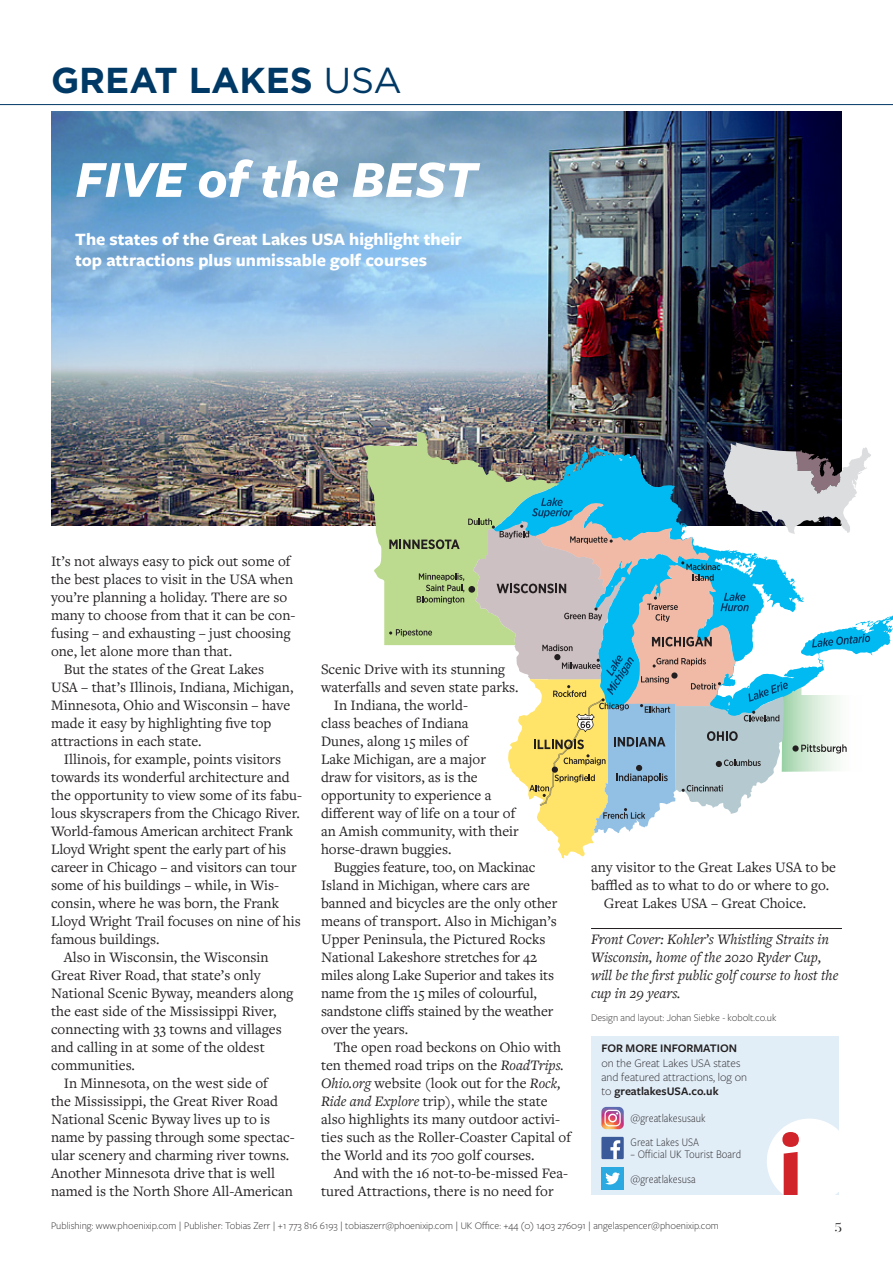
<style>
.page{position:relative;width:893px;height:1263px;background:#fff}
.page>*{position:absolute;margin:0;border:0;box-sizing:border-box;transform-origin:0 0}
.t1{font:700 90.45px "Freight Sans Pro";color:#d1232a}
.t2{font:italic 700 54px "Freight Sans Pro";color:#fff}
.t3{font:700 36px "Gotham HTF";color:#003965}
.t4{font:700 18px/21.6px "Freight Sans Pro";color:#fff}
.t5{font:15px "Freight Text Pro";color:#231f20}
.t6{font:italic 15px/18px "Freight Text Pro";color:#231f20}
.t7{font:13.5px "Revista Stencil";color:#231f20}
.t8{font:300 12px/14.4px "Freight Sans Pro";color:#231f20}
.t9{font:300 12px "Freight Sans Cnd Pro";color:#231f20}
.t10{font:600 12px "Freight Sans Pro";color:#231f20}
.t11{font:300 10.5px "Freight Sans Pro";color:#231f20}
.s1{font-weight:400}
.s2{font-style:italic}
.s3{font-weight:600}
</style>
<div class="page">
<div style="left:591px;top:1036px;width:247px;height:159px;background:#e1edf7"></div>
<svg style="left:601px;top:1107px;width:23px;height:22px"></svg>
<div style="left:601px;top:1167px;width:23px;height:22px;background:#2aaae1"></div>
<svg style="left:605px;top:1172px;width:15px;height:12px"></svg>
<div style="left:601px;top:1137px;width:23px;height:22px;background:#3b5a9a"></div>
<svg style="left:610px;top:1140px;width:10px;height:19px"></svg>
<div style="left:767px;top:1118px;width:85px;height:85px;background:#fff;border-radius:50%"></div>
<img style="left:51px;top:111px;width:791px;height:414px">
<hr style="left:0;top:104px;width:893px;height:1px;background:#003965">
<svg style="left:871px;top:615px;width:22px;height:41px"></svg>
<svg style="left:365px;top:431px;width:506px;height:428px"></svg>
<hr style="left:591px;top:928px;width:251px;height:1px;background:#231f20">
<h3 class="t3" style="left:51px;top:59px;width:352px">GREAT LAKES <span class="s1">USA</span></h3>
<h2 class="t2" style="left:75px;top:143px;width:404px">FIVE of the BEST</h2>
<p class="t4" style="left:75px;top:227px;width:388px">The states of the Great Lakes USA highlight their top attractions plus unmissable golf courses</p>
<p class="t5" style="left:51px;top:551px;width:241px">It’s not always easy to pick out some of</p>
<p class="t5" style="left:51px;top:569px;width:244px">the best places to visit in the USA when</p>
<p class="t5" style="left:51px;top:587px;width:238px">you’re planning a holiday. There are so</p>
<p class="t5" style="left:51px;top:605px;width:246px">many to choose from that it can be con-</p>
<p class="t5" style="left:51px;top:623px;width:241px">fusing – and exhausting – just choosing</p>
<p class="t5" style="left:51px;top:641px;width:183px">one, let alone more than that.</p>
<p class="t5" style="left:64px;top:659px;width:202px">But the states of the Great Lakes</p>
<p class="t5" style="left:51px;top:677px;width:244px">USA – that’s Illinois, Indiana, Michigan,</p>
<p class="t5" style="left:51px;top:695px;width:241px">Minnesota, Ohio and Wisconsin – have</p>
<p class="t5" style="left:51px;top:713px;width:222px">made it easy by highlighting five top</p>
<p class="t5" style="left:51px;top:731px;width:152px">attractions in each state.</p>
<p class="t5" style="left:64px;top:749px;width:219px">Illinois, for example, points visitors</p>
<p class="t5" style="left:51px;top:767px;width:240px">towards its wonderful architecture and</p>
<p class="t5" style="left:51px;top:785px;width:252px">the opportunity to view some of its fabu-</p>
<p class="t5" style="left:51px;top:803px;width:250px">lous skyscrapers from the Chicago River.</p>
<p class="t5" style="left:51px;top:821px;width:244px">World-famous American architect Frank</p>
<p class="t5" style="left:51px;top:839px;width:237px">Lloyd Wright spent the early part of his</p>
<p class="t5" style="left:51px;top:857px;width:247px">career in Chicago – and visitors can tour</p>
<p class="t5" style="left:51px;top:875px;width:230px">some of his buildings – while, in Wis-</p>
<p class="t5" style="left:51px;top:893px;width:229px">consin, where he was born, the Frank</p>
<p class="t5" style="left:51px;top:911px;width:251px">Lloyd Wright Trail focuses on nine of his</p>
<p class="t5" style="left:51px;top:929px;width:110px">famous buildings.</p>
<p class="t5" style="left:64px;top:947px;width:206px">Also in Wisconsin, the Wisconsin</p>
<p class="t5" style="left:51px;top:965px;width:211px">Great River Road, that state’s only</p>
<p class="t5" style="left:51px;top:983px;width:244px">National Scenic Byway, meanders along</p>
<p class="t5" style="left:51px;top:1001px;width:227px">the east side of the Mississippi River,</p>
<p class="t5" style="left:51px;top:1019px;width:232px">connecting with 33 towns and villages</p>
<p class="t5" style="left:51px;top:1037px;width:215px">and calling in at some of the oldest</p>
<p class="t5" style="left:51px;top:1055px;width:85px">communities.</p>
<p class="t5" style="left:64px;top:1073px;width:206px">In Minnesota, on the west side of</p>
<p class="t5" style="left:51px;top:1091px;width:229px">the Mississippi, the Great River Road</p>
<p class="t5" style="left:51px;top:1109px;width:221px">National Scenic Byway lives up to is</p>
<p class="t5" style="left:51px;top:1127px;width:245px">name by passing through some spectac-</p>
<p class="t5" style="left:51px;top:1145px;width:240px">ular scenery and charming river towns.</p>
<p class="t5" style="left:51px;top:1163px;width:226px">Another Minnesota drive that is well</p>
<p class="t5" style="left:51px;top:1181px;width:244px">named is the North Shore All-American</p>
<p class="t5" style="left:321px;top:659px;width:185px">Scenic Drive with its stunning</p>
<p class="t5" style="left:321px;top:677px;width:199px">waterfalls and seven state parks.</p>
<p class="t5" style="left:334px;top:695px;width:136px">In Indiana, the world-</p>
<p class="t5" style="left:321px;top:713px;width:149px">class beaches of Indiana</p>
<p class="t5" style="left:321px;top:731px;width:148px">Dunes, along 15 miles of</p>
<p class="t5" style="left:321px;top:749px;width:166px">Lake Michigan, are a major</p>
<p class="t5" style="left:321px;top:767px;width:158px">draw for visitors, as is the</p>
<p class="t5" style="left:321px;top:785px;width:172px">opportunity to experience a</p>
<p class="t5" style="left:321px;top:803px;width:196px">different way of life on a tour of</p>
<p class="t5" style="left:321px;top:821px;width:199px">an Amish community, with their</p>
<p class="t5" style="left:321px;top:839px;width:132px">horse-drawn buggies.</p>
<p class="t5" style="left:334px;top:857px;width:203px">Buggies feature, too, on Mackinac</p>
<p class="t5" style="left:321px;top:875px;width:211px">Island in Michigan, where cars are</p>
<p class="t5" style="left:321px;top:893px;width:238px">banned and bicycles are the only other</p>
<p class="t5" style="left:321px;top:911px;width:237px">means of transport. Also in Michigan’s</p>
<p class="t5" style="left:321px;top:929px;width:226px">Upper Peninsula, the Pictured Rocks</p>
<p class="t5" style="left:321px;top:947px;width:218px">National Lakeshore stretches for 42</p>
<p class="t5" style="left:321px;top:965px;width:235px">miles along Lake Superior and takes its</p>
<p class="t5" style="left:321px;top:983px;width:217px">name from the 15 miles of colourful,</p>
<p class="t5" style="left:321px;top:1001px;width:234px">sandstone cliffs stained by the weather</p>
<p class="t5" style="left:321px;top:1019px;width:89px">over the years.</p>
<p class="t5" style="left:334px;top:1037px;width:229px">The open road beckons on Ohio with</p>
<p class="t5" style="left:321px;top:1055px;width:244px">ten themed road trips on the <span class="s2">RoadTrips.</span></p>
<p class="t5" style="left:321px;top:1073px;width:241px"><span class="s2">Ohio.org</span> website (look out for the <span class="s2">Rock,</span></p>
<p class="t5" style="left:321px;top:1091px;width:228px"><span class="s2">Ride and Explore</span> trip), while the state</p>
<p class="t5" style="left:321px;top:1109px;width:241px">also highlights its many outdoor activi-</p>
<p class="t5" style="left:321px;top:1127px;width:252px">ties such as the Roller-Coaster Capital of</p>
<p class="t5" style="left:321px;top:1145px;width:215px">the World and its 700 golf courses.</p>
<p class="t5" style="left:334px;top:1163px;width:236px">And with the 16 not-to-be-missed Fea-</p>
<p class="t5" style="left:321px;top:1181px;width:234px">tured Attractions, there is no need for</p>
<p class="t5" style="left:591px;top:857px;width:247px">any visitor to the Great Lakes USA to be</p>
<p class="t5" style="left:591px;top:875px;width:240px">baffled as to what to do or where to go.</p>
<p class="t5" style="left:604px;top:893px;width:204px">Great Lakes USA – Great Choice.</p>
<p class="t6" style="left:591px;top:929px;width:249px">Front Cover: Kohler’s Whistling Straits in Wisconsin, home of the 2020 Ryder Cup, will be the first public golf course to host the cup in 29 years.</p>
<p class="t11" style="left:591px;top:1011px;width:187px">Design and layout: Johan Siebke - kobolt.co.uk</p>
<p class="t10" style="left:601px;top:1040px;width:137px">FOR MORE INFORMATION</p>
<p class="t8" style="left:601px;top:1055px;width:147px">on the Great Lakes USA states and featured attractions, log on to <span class="s3">greatlakesUSA.co.uk</span></p>
<p class="t9" style="left:631px;top:1110px;width:77px">@greatlakesusauk</p>
<p class="t9" style="left:631px;top:1134px;width:70px">Great Lakes USA</p>
<p class="t9" style="left:631px;top:1146px;width:112px">– Official UK Tourist Board</p>
<p class="t9" style="left:631px;top:1171px;width:67px">@greatlakesusa</p>
<h1 class="t1" style="left:779px;top:1103px;width:25px">i</h1>
<p class="t11" style="left:51px;top:1218px;width:669px">Publishing: www.phoenixip.com | Publisher: Tobias Zerr | +1 773 816 6193 | tobiaszerr@phoenixip.com | UK Office: +44 (0) 1403 276091 | angelaspencer@phoenixip.com</p>
<p class="t7" style="left:835px;top:1220px;width:9px">5</p>
</div>
